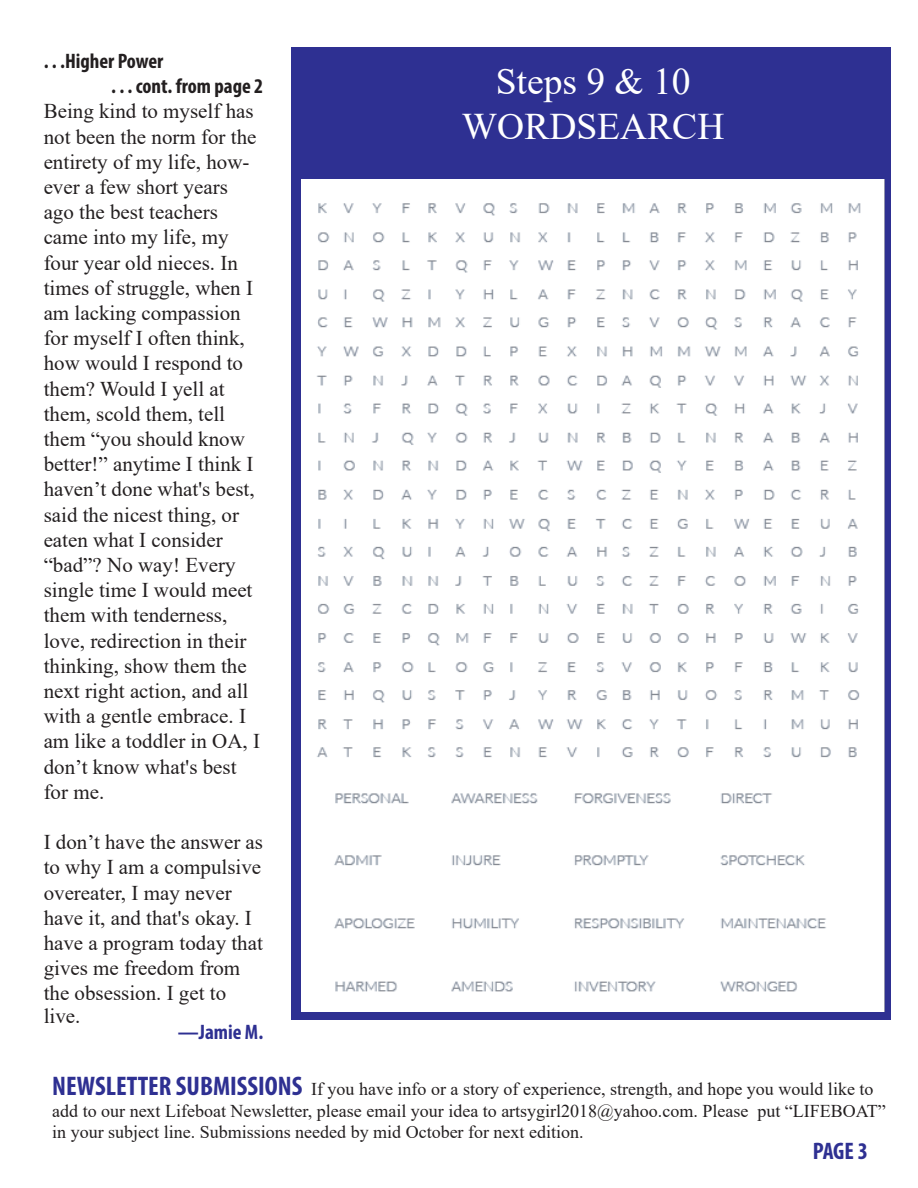
<style>
.page{position:relative;width:918px;height:1188px;background:#fff}
.page>*{position:absolute;margin:0;border:0;box-sizing:border-box;transform-origin:0 0}
.t1{font:37.5px/45px "Times New Roman";color:#fff;text-align:center}
.t2{font:700 condensed 24px "Myriad Pro";color:#2e3092}
.t3{font:21px/25.2px "Times New Roman";color:#231f20}
.t4{font:700 condensed 21px/25.2px "Myriad Pro";color:#231f20}
.t5{font:700 condensed 21px "Myriad Pro";color:#2e3092}
.t6{font:18px/21.6px "Times New Roman";color:#231f20}
.s1{font-family:"Myriad Pro";font-weight:700;font-stretch:condensed;font-size:27px;color:#2e3092}
</style>
<div class="page">
<div style="left:292px;top:47px;width:599px;height:973px;background:#2e3092"></div>
<img style="left:301px;top:180px;width:584px;height:832px">
<p class="t4" style="left:111px;top:48px;width:154px;text-indent:-67px">. . .Higher Power<br>. . . cont. from page 2</p>
<p class="t3" style="left:44px;top:98px;width:218px">Being kind to myself has not been the norm for the entirety of my life, how&shy;ever a few short years ago the best teachers came into my life, my four year old nieces. In times of struggle, when I am lacking compassion for myself I often think, how would I respond to them? Would I yell at them, scold them, tell them “you should know better!” anytime I think I haven’t done what's best, said the nicest thing, or eaten what I consider “bad”? No way! Every single time I would meet them with tenderness, love, redirection in their thinking, show them the next right action, and all with a gentle embrace. I am like a toddler in OA, I don’t know what's best for me.</p>
<p class="t3" style="left:44px;top:829px;width:221px">I don’t have the answer as to why I am a compulsive overeater, I may never have it, and that's okay. I have a program today that gives me freedom from the obsession. I get to</p>
<p class="t3" style="left:44px;top:1002px;width:38px">live.</p>
<p class="t5" style="left:178px;top:1019px;width:87px">—Jamie M.</p>
<h1 class="t1" style="left:462px;top:57px;width:264px">Steps 9 &amp; 10<br>WORDSEARCH</h1>
<p class="t6" style="left:52px;top:1078px;width:835px"><span class="s1">NEWSLETTER SUBMISSIONS</span> If you have info or a story of experience, strength, and hope you would like to add to our next Lifeboat Newsletter, please email your idea to artsygirl2018@yahoo.com. Please put “LIFEBOAT” in your subject line. Submissions needed by mid October for next edition.</p>
<p class="t2" style="left:813px;top:1136px;width:57px">PAGE 3</p>
</div>
